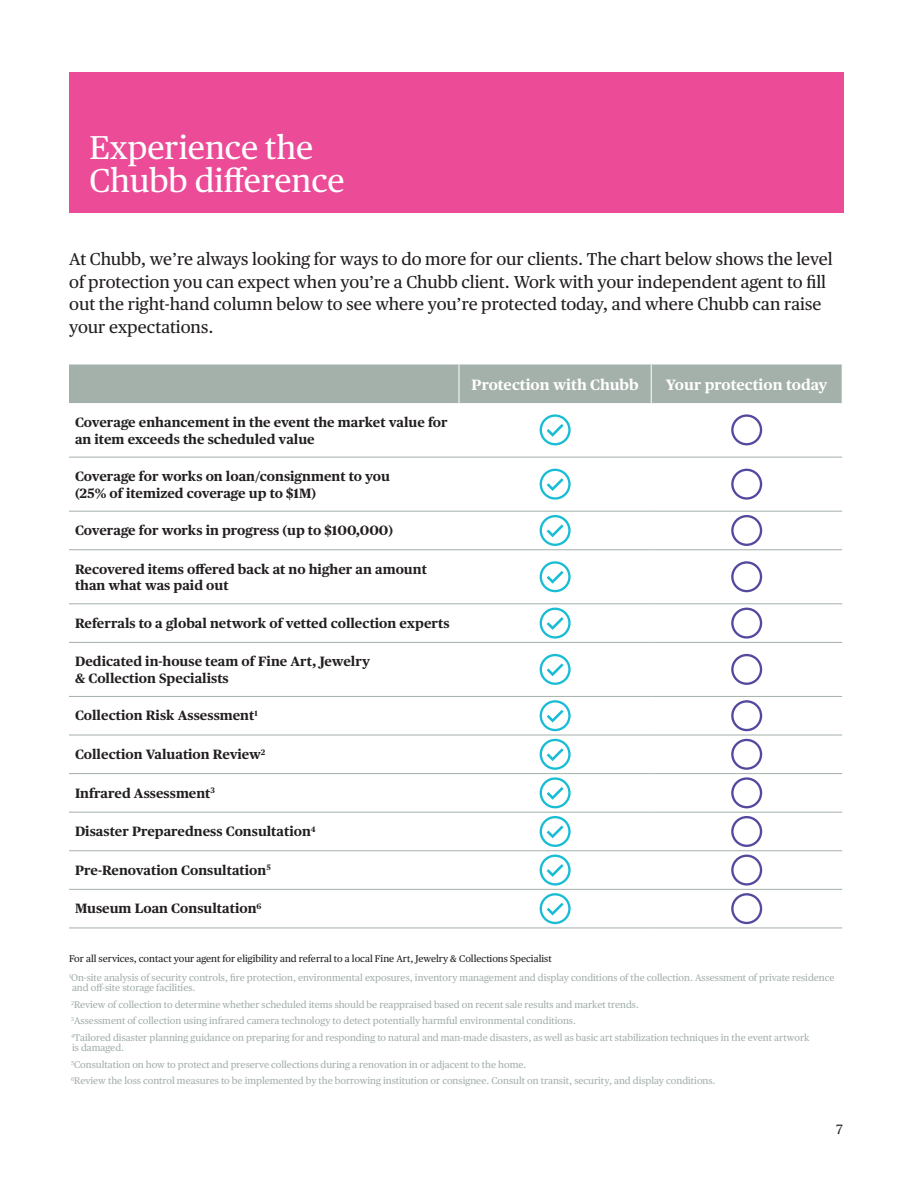
<style>
.page{position:relative;width:918px;height:1188px;background:#fff}
.page>*{position:absolute;margin:0;border:0;box-sizing:border-box;transform-origin:0 0}
.t1{font:33px/33px "Chubb Publico Text";color:#fff}
.t2{font:17.25px/22.5px "Chubb Publico Text";color:#231f20}
.t3{font:700 15px "Chubb Publico Text";color:#fff}
.t4{font:700 13.5px/16.5px "Chubb Publico Text";color:#231f20}
.t5{font:13.5px "Chubb Publico Text";color:#231f20}
.t6{font:9.75px/16.5px "Chubb Publico Text";color:#a4b0aa}
.s1{color:#231f20}
</style>
<div class="page">
<div style="left:69px;top:72px;width:774px;height:140px;background:#eb4b97"></div>
<div style="left:69px;top:364px;width:773px;height:39px;background:#a4b0aa"></div>
<hr style="left:459px;top:364px;width:1px;height:39px;background:#fff">
<hr style="left:651px;top:364px;width:1px;height:39px;background:#fff">
<hr style="left:69px;top:457px;width:390px;height:1px;background:#a4b0aa">
<hr style="left:459px;top:457px;width:192px;height:1px;background:#a4b0aa">
<hr style="left:651px;top:457px;width:191px;height:1px;background:#a4b0aa">
<hr style="left:69px;top:511px;width:390px;height:1px;background:#a4b0aa">
<hr style="left:459px;top:511px;width:192px;height:1px;background:#a4b0aa">
<hr style="left:651px;top:511px;width:191px;height:1px;background:#a4b0aa">
<hr style="left:69px;top:549px;width:390px;height:1px;background:#a4b0aa">
<hr style="left:459px;top:549px;width:192px;height:1px;background:#a4b0aa">
<hr style="left:651px;top:549px;width:191px;height:1px;background:#a4b0aa">
<hr style="left:69px;top:603px;width:390px;height:1px;background:#a4b0aa">
<hr style="left:459px;top:603px;width:192px;height:1px;background:#a4b0aa">
<hr style="left:651px;top:603px;width:191px;height:1px;background:#a4b0aa">
<hr style="left:69px;top:642px;width:390px;height:1px;background:#a4b0aa">
<hr style="left:459px;top:642px;width:192px;height:1px;background:#a4b0aa">
<hr style="left:651px;top:642px;width:191px;height:1px;background:#a4b0aa">
<hr style="left:69px;top:696px;width:390px;height:1px;background:#a4b0aa">
<hr style="left:459px;top:696px;width:192px;height:1px;background:#a4b0aa">
<hr style="left:651px;top:696px;width:191px;height:1px;background:#a4b0aa">
<hr style="left:69px;top:735px;width:390px;height:1px;background:#a4b0aa">
<hr style="left:459px;top:735px;width:192px;height:1px;background:#a4b0aa">
<hr style="left:651px;top:735px;width:191px;height:1px;background:#a4b0aa">
<hr style="left:69px;top:773px;width:390px;height:1px;background:#a4b0aa">
<hr style="left:459px;top:773px;width:192px;height:1px;background:#a4b0aa">
<hr style="left:651px;top:773px;width:191px;height:1px;background:#a4b0aa">
<hr style="left:69px;top:812px;width:390px;height:1px;background:#a4b0aa">
<hr style="left:459px;top:812px;width:192px;height:1px;background:#a4b0aa">
<hr style="left:651px;top:812px;width:191px;height:1px;background:#a4b0aa">
<hr style="left:69px;top:850px;width:390px;height:1px;background:#a4b0aa">
<hr style="left:459px;top:850px;width:192px;height:1px;background:#a4b0aa">
<hr style="left:651px;top:850px;width:191px;height:1px;background:#a4b0aa">
<hr style="left:69px;top:889px;width:390px;height:1px;background:#a4b0aa">
<hr style="left:459px;top:889px;width:192px;height:1px;background:#a4b0aa">
<hr style="left:651px;top:889px;width:191px;height:1px;background:#a4b0aa">
<hr style="left:459px;top:928px;width:192px;height:1px;background:#a4b0aa">
<hr style="left:651px;top:928px;width:191px;height:1px;background:#a4b0aa">
<hr style="left:69px;top:928px;width:390px;height:1px;background:#a4b0aa">
<svg style="left:540px;top:414px;width:31px;height:31px"></svg>
<svg style="left:731px;top:414px;width:31px;height:31px"></svg>
<svg style="left:540px;top:469px;width:31px;height:31px"></svg>
<svg style="left:731px;top:469px;width:31px;height:31px"></svg>
<svg style="left:540px;top:515px;width:31px;height:31px"></svg>
<svg style="left:731px;top:515px;width:31px;height:31px"></svg>
<svg style="left:540px;top:561px;width:31px;height:31px"></svg>
<svg style="left:731px;top:561px;width:31px;height:31px"></svg>
<svg style="left:540px;top:608px;width:31px;height:31px"></svg>
<svg style="left:731px;top:608px;width:31px;height:31px"></svg>
<svg style="left:540px;top:654px;width:31px;height:31px"></svg>
<svg style="left:731px;top:654px;width:31px;height:31px"></svg>
<svg style="left:540px;top:700px;width:31px;height:31px"></svg>
<svg style="left:731px;top:700px;width:31px;height:31px"></svg>
<svg style="left:540px;top:739px;width:31px;height:31px"></svg>
<svg style="left:731px;top:739px;width:31px;height:31px"></svg>
<svg style="left:540px;top:777px;width:31px;height:31px"></svg>
<svg style="left:731px;top:777px;width:31px;height:31px"></svg>
<svg style="left:540px;top:816px;width:31px;height:31px"></svg>
<svg style="left:731px;top:816px;width:31px;height:31px"></svg>
<svg style="left:540px;top:855px;width:31px;height:31px"></svg>
<svg style="left:731px;top:855px;width:31px;height:31px"></svg>
<svg style="left:540px;top:893px;width:31px;height:31px"></svg>
<svg style="left:731px;top:893px;width:31px;height:31px"></svg>
<h1 class="t1" style="left:89px;top:129px;width:257px">Experience the<br>Chubb difference</h1>
<p class="t2" style="left:69px;top:247px;width:765px">At Chubb, we’re always looking for ways to do more for our clients. The chart below shows the level of protection you can expect when you’re a Chubb client. Work with your independent agent to fill out the right-hand column below to see where you’re protected today, and where Chubb can raise your expectations.</p>
<h3 class="t4" style="left:75px;top:413px;width:374px">Coverage enhancement in the event the market value for an item exceeds the scheduled value</h3>
<h3 class="t4" style="left:75px;top:467px;width:317px">Coverage for works on loan/consignment to you (25% of itemized coverage up to $1M)</h3>
<h3 class="t4" style="left:75px;top:521px;width:320px">Coverage for works in progress (up to $100,000)</h3>
<h3 class="t4" style="left:75px;top:560px;width:353px">Recovered items offered back at no higher an amount than what was paid out</h3>
<h3 class="t4" style="left:75px;top:614px;width:376px">Referrals to a global network of vetted collection experts</h3>
<h3 class="t4" style="left:75px;top:652px;width:296px">Dedicated in-house team of Fine Art, Jewelry &amp; Collection Specialists</h3>
<h3 class="t4" style="left:75px;top:707px;width:184px">Collection Risk Assessment<sup>1</sup></h3>
<h3 class="t4" style="left:75px;top:745px;width:192px">Collection Valuation Review<sup>2</sup></h3>
<h3 class="t4" style="left:75px;top:784px;width:142px">Infrared Assessment<sup>3</sup></h3>
<h3 class="t4" style="left:75px;top:822px;width:242px">Disaster Preparedness Consultation<sup>4</sup></h3>
<h3 class="t4" style="left:75px;top:861px;width:197px">Pre-Renovation Consultation<sup>5</sup></h3>
<h3 class="t4" style="left:75px;top:899px;width:188px">Museum Loan Consultation<sup>6</sup></h3>
<h3 class="t3" style="left:472px;top:373px;width:168px">Protection with Chubb</h3>
<h3 class="t3" style="left:666px;top:373px;width:163px">Your protection today</h3>
<p class="t6" style="left:69px;top:949px;width:767px;line-height:18.8px"><span class="s1">For all services, contact your agent for eligibility and referral to a local Fine Art, Jewelry &amp; Collections Specialist<br></span><sup>1</sup>On-site analysis of security controls, fire protection, environmental exposures, inventory management and display conditions of the collection. Assessment of private residence</p>
<p class="t6" style="left:71px;top:979px;width:740px">and off-site storage facilities.<br><sup>2</sup>Review of collection to determine whether scheduled items should be reappraised based on recent sale results and market trends.<br><sup>3</sup>Assessment of collection using infrared camera technology to detect potentially harmful environmental conditions.<br><sup>4</sup>Tailored disaster planning guidance on preparing for and responding to natural and man-made disasters, as well as basic art stabilization techniques in the event artwork</p>
<p class="t6" style="left:71px;top:1039px;width:646px">is damaged.<br><sup>5</sup>Consultation on how to protect and preserve collections during a renovation in or adjacent to the home.<br><sup>6</sup>Review the loss control measures to be implemented by the borrowing institution or consignee. Consult on transit, security, and display conditions.</p>
<h3 class="t5" style="left:836px;top:1119px;width:8px">7</h3>
</div>
